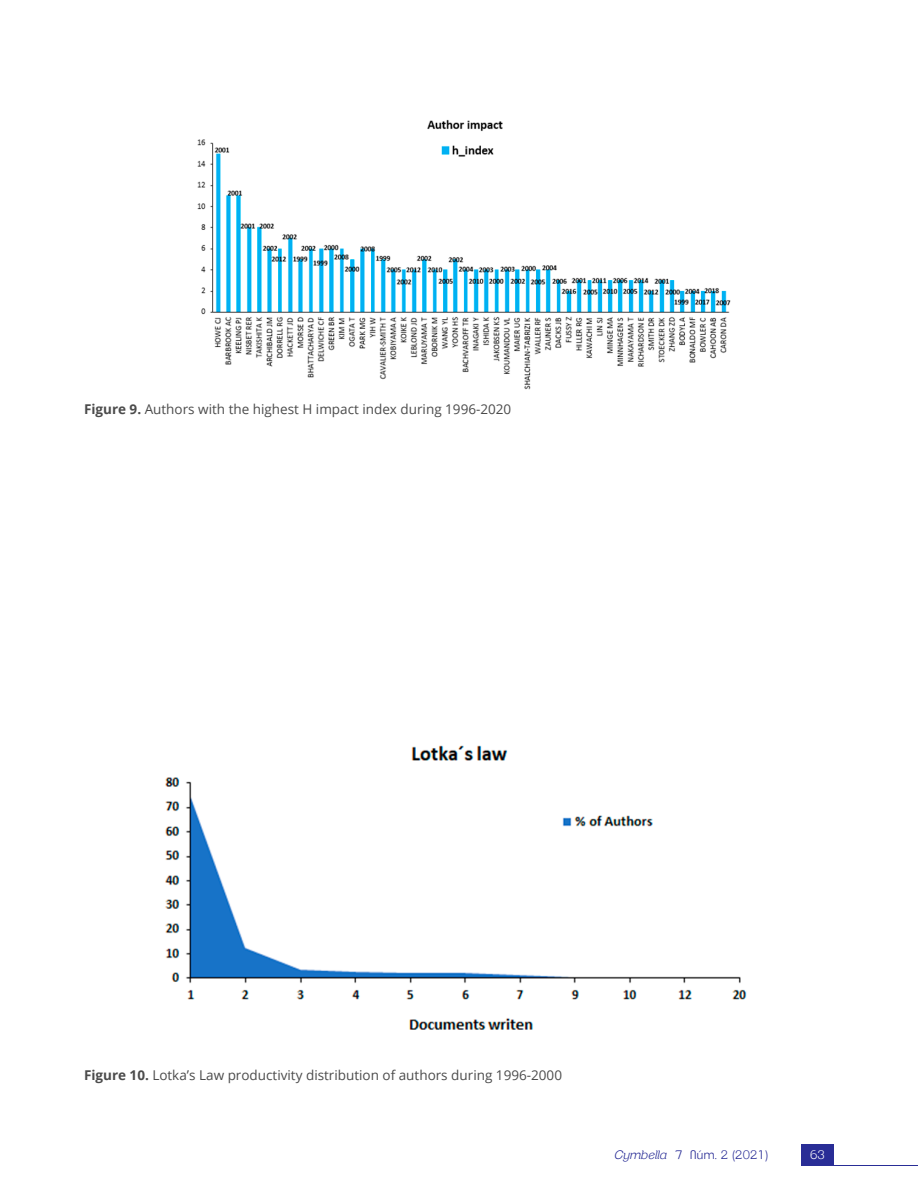
<style>
.page{position:relative;width:918px;height:1188px;background:#fff}
.page>*{position:absolute;margin:0;border:0;box-sizing:border-box;transform-origin:0 0}
.t1{font:13.5px "Open Sans";color:#4b4b4b}
.t2{font:300 12px "Clemente P Dae";letter-spacing:.025em;color:#292d96}
.t3{font:300 12px "Clemente P Dae";color:#fff}
.s1{font-weight:700}
.s2{font-family:"Clemente P Daf";font-style:italic}
</style>
<div class="page">
<div style="left:801px;top:1144px;width:33px;height:22px;background:#292d96"></div>
<hr style="left:801px;top:1165px;width:117px;height:1px;background:#292d96">
<img style="left:165px;top:745px;width:582px;height:285px">
<img style="left:197px;top:119px;width:534px;height:271px">
<p class="t1" style="left:84px;top:400px;width:429px"><span class="s1">Figure 9.</span> Authors with the highest H impact index during 1996-2020</p>
<p class="t1" style="left:84px;top:1066px;width:480px"><span class="s1">Figure 10.</span> Lotka’s Law productivity distribution of authors during 1996-2000</p>
<p class="t2" style="left:615px;top:1148px;width:155px"><span class="s2">Cymbella</span> 7 Núm. 2 (2021)</p>
<p class="t3" style="left:810px;top:1148px;width:16px">63</p>
</div>
